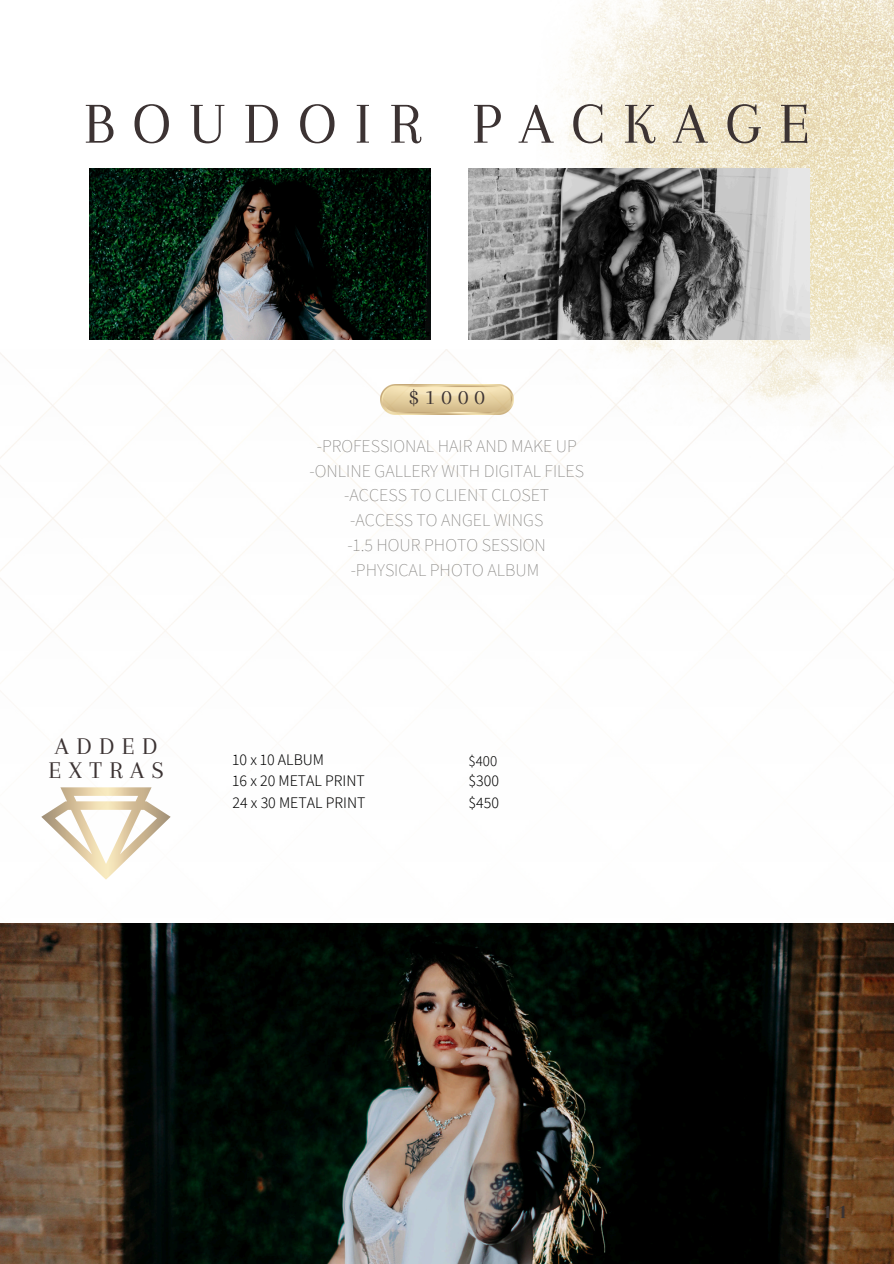
<style>
.page{position:relative;width:894px;height:1264px;background:#fff}
.page>*{position:absolute;margin:0;border:0;box-sizing:border-box;transform-origin:0 0}
.t1{font:60px "Arapey";letter-spacing:.3em;color:#3c3333}
.t2{font:24.9px/23.5px "Arapey";letter-spacing:.3em;color:#3c3333}
.t3{font:22.5px "Arapey";color:#3c3333}
.t4{font:200 18px/24.8px "Assistant";color:#84827f;text-align:center}
.t5{font:700 18px "Bodoni FLF";color:#3c3333}
.t6{font:300 15.75px "Assistant";color:#000}
.t7{font:300 14.85px "Assistant";color:#000}
</style>
<div class="page">
<img style="left:0;top:923px;width:893px;height:339px">
<img style="left:536px;top:0;width:357px;height:510px">
<img style="left:89px;top:168px;width:341px;height:171px">
<img style="left:380px;top:384px;width:133px;height:31px">
<svg style="left:41px;top:787px;width:130px;height:92px"></svg>
<img style="left:468px;top:168px;width:341px;height:171px">
<p class="t1" style="left:84px;top:91px;width:727px">BOUDOIR PACKAGE</p>
<h1 class="t3" style="left:408px;top:384px;width:78px">$1000</h1>
<h3 class="t2" style="left:48px;top:734px;width:117px">ADDED<br>EXTRAS</h3>
<p class="t4" style="left:309px;top:433px;width:276px">-PROFESSIONAL HAIR AND MAKE UP -ONLINE GALLERY WITH DIGITAL FILES -ACCESS TO CLIENT CLOSET<br>-ACCESS TO ANGEL WINGS<br>-1.5 HOUR PHOTO SESSION -PHYSICAL PHOTO ALBUM</p>
<p class="t6" style="left:232px;top:748px;width:93px">10 x 10 ALBUM</p>
<p class="t6" style="left:232px;top:770px;width:134px">16 x 20 METAL PRINT</p>
<p class="t6" style="left:232px;top:791px;width:134px">24 x 30 METAL PRINT</p>
<p class="t7" style="left:468px;top:751px;width:30px">$400</p>
<p class="t6" style="left:468px;top:770px;width:32px">$300</p>
<h2 class="t6" style="left:468px;top:791px;width:32px">$450</h2>
<p class="t5" style="left:821px;top:1202px;width:28px">1 1</p>
</div>
